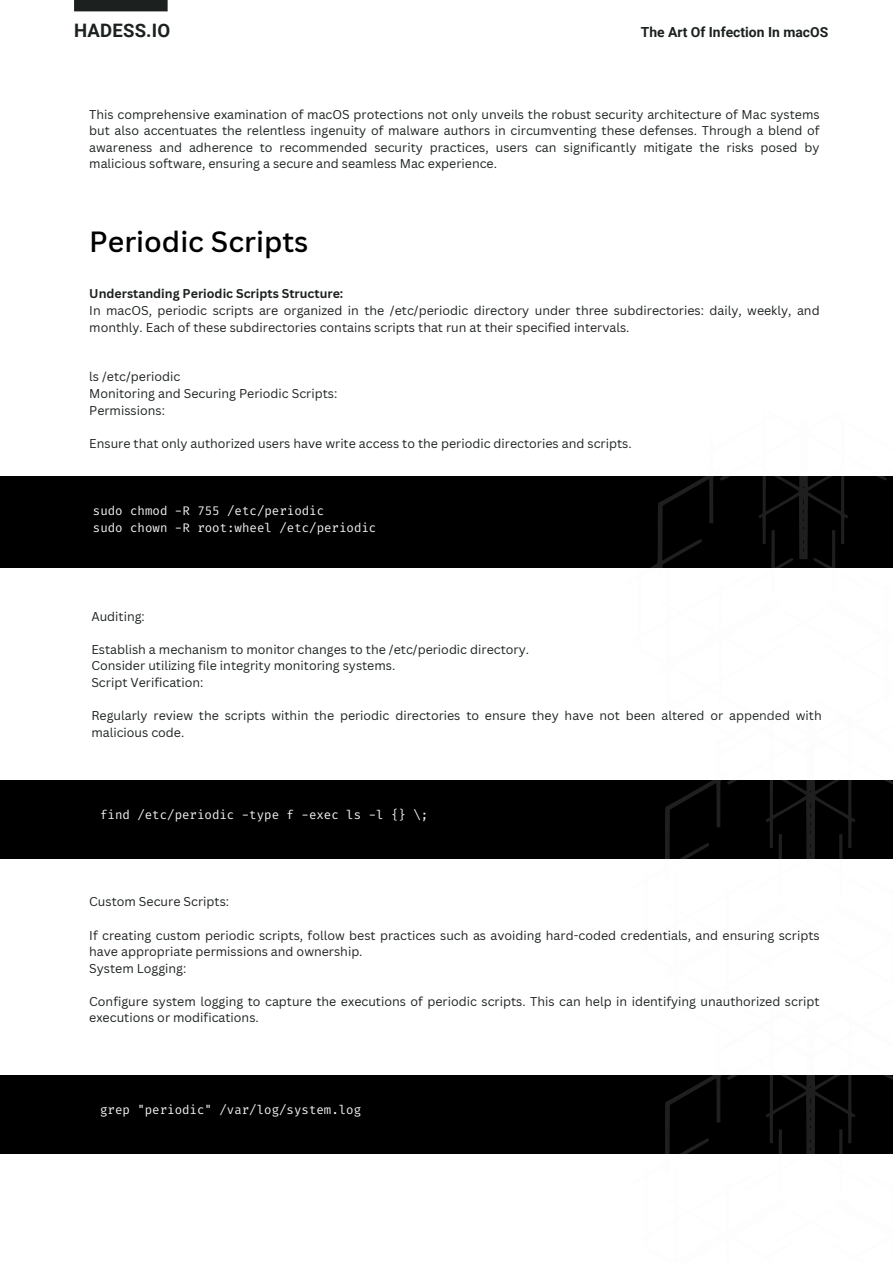
<style>
.page{position:relative;width:893px;height:1264px;background:#fff}
.page>*{position:absolute;margin:0;border:0;box-sizing:border-box;transform-origin:0 0}
.t1{font:500 28.5px "Canva Sans";color:#000}
.t2{font:700 18.6px "Roboto";letter-spacing:.015em;color:#1c2120}
.t3{font:700 13.95px "Roboto";color:#1c2120}
.t4{font:12.45px/16.5px "Canva Sans";color:#1c2120}
.t5{font:12.45px "Fira Code";color:#eff0f2}
.t6{font:700 12.45px "Canva Sans";color:#1c2120}
</style>
<div class="page">
<div style="left:74px;top:0;width:94px;height:11px;background:#1c2120"></div>
<div style="left:0;top:476px;width:892px;height:91px;background:#000"></div>
<svg style="left:625px;top:476px;width:267px;height:92px"></svg>
<svg style="left:737px;top:530px;width:56px;height:38px"></svg>
<svg style="left:813px;top:530px;width:58px;height:38px"></svg>
<div style="left:0;top:780px;width:892px;height:78px;background:#000"></div>
<svg style="left:632px;top:780px;width:260px;height:79px"></svg>
<svg style="left:744px;top:834px;width:56px;height:25px"></svg>
<svg style="left:820px;top:834px;width:58px;height:25px"></svg>
<div style="left:0;top:1075px;width:892px;height:78px;background:#000"></div>
<svg style="left:632px;top:1075px;width:260px;height:79px"></svg>
<svg style="left:744px;top:1129px;width:56px;height:25px"></svg>
<svg style="left:820px;top:1129px;width:58px;height:25px"></svg>
<p class="t2" style="left:74px;top:20px;width:98px">HADESS.IO</p>
<p class="t3" style="left:640px;top:24px;width:189px">The Art Of Infection In macOS</p>
<p class="t4" style="left:89px;top:105px;width:731px;text-align:justify">This comprehensive examination of macOS protections not only unveils the robust security architecture of Mac systems but also accentuates the relentless ingenuity of malware authors in circumventing these defenses. Through a blend of awareness and adherence to recommended security practices, users can significantly mitigate the risks posed by malicious software, ensuring a secure and seamless Mac experience.</p>
<p class="t1" style="left:89px;top:221px;width:221px">Periodic Scripts</p>
<p class="t6" style="left:89px;top:285px;width:255px">Understanding Periodic Scripts Structure:</p>
<p class="t4" style="left:89px;top:302px;width:731px">In macOS, periodic scripts are organized in the /etc/periodic directory under three subdirectories: daily, weekly, and monthly. Each of these subdirectories contains scripts that run at their specified intervals.</p>
<p class="t4" style="left:89px;top:368px;width:93px">ls /etc/periodic</p>
<p class="t4" style="left:89px;top:385px;width:249px">Monitoring and Securing Periodic Scripts:</p>
<p class="t4" style="left:89px;top:401px;width:77px">Permissions:</p>
<p class="t4" style="left:89px;top:434px;width:544px">Ensure that only authorized users have write access to the periodic directories and scripts.</p>
<p class="t5" style="left:93px;top:503px;width:233px">sudo chmod -R 755 /etc/periodic</p>
<p class="t5" style="left:93px;top:519px;width:285px">sudo chown -R root:wheel /etc/periodic</p>
<p class="t4" style="left:91px;top:607px;width:55px">Auditing:</p>
<p class="t4" style="left:91px;top:641px;width:439px">Establish a mechanism to monitor changes to the /etc/periodic directory.</p>
<p class="t4" style="left:91px;top:657px;width:305px">Consider utilizing file integrity monitoring systems.</p>
<p class="t4" style="left:91px;top:674px;width:113px">Script Verification:</p>
<p class="t4" style="left:91px;top:707px;width:731px">Regularly review the scripts within the periodic directories to ensure they have not been altered or appended with malicious code.</p>
<p class="t5" style="left:100px;top:806px;width:330px">find /etc/periodic -type f -exec ls -l {} \;</p>
<p class="t4" style="left:89px;top:893px;width:141px">Custom Secure Scripts:</p>
<p class="t4" style="left:89px;top:926px;width:731px">If creating custom periodic scripts, follow best practices such as avoiding hard-coded credentials, and ensuring scripts have appropriate permissions and ownership.</p>
<p class="t4" style="left:89px;top:959px;width:99px">System Logging:</p>
<p class="t4" style="left:89px;top:992px;width:731px">Configure system logging to capture the executions of periodic scripts. This can help in identifying unauthorized script executions or modifications.</p>
<p class="t5" style="left:100px;top:1101px;width:262px">grep "periodic" /var/log/system.log</p>
</div>
